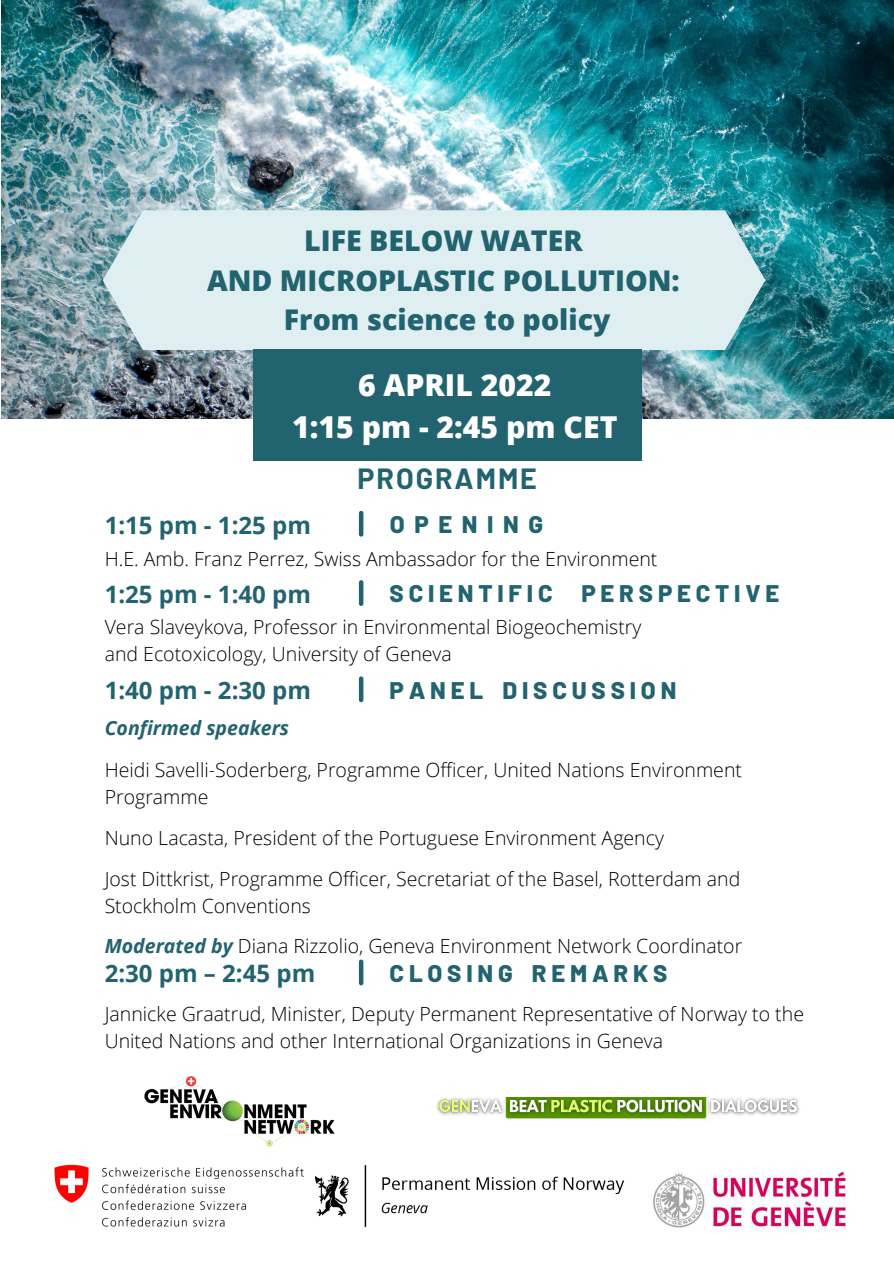
<style>
.page{position:relative;width:894px;height:1264px;background:#fff}
.page>*{position:absolute;margin:0;border:0;box-sizing:border-box;transform-origin:0 0}
.t1{font:800 30.15px "Open Sans";color:#fff}
.t2{font:800 28.5px "Open Sans";color:#21636f}
.t3{font:700 28.5px "Barlow";letter-spacing:.07em;color:#21636f}
.t4{font:700 24px "Open Sans";color:#21636f}
.t5{font:800 24px "Barlow";letter-spacing:.2em;color:#21636f}
.t6{font:800 24px "Barlow";letter-spacing:.4em;color:#21636f}
.t7{font:300 19.5px/27px "Open Sans";color:#000}
.t8{font:italic 700 19.5px "Open Sans";color:#21636f}
.s1{font-weight:700;font-style:italic;color:#21636f}
</style>
<div class="page">
<img style="left:1px;top:0;width:892px;height:418px">
<img style="left:144px;top:1076px;width:191px;height:71px">
<svg style="left:103px;top:210px;width:662px;height:140px;background:#d5e8eb"></svg>
<div style="left:253px;top:350px;width:389px;height:111px;background:#21636f"></div>
<img style="left:436px;top:1097px;width:364px;height:22px">
<img style="left:653px;top:1171px;width:193px;height:57px">
<img style="left:54px;top:1164px;width:250px;height:63px">
<img style="left:314px;top:1165px;width:311px;height:62px">
<hr style="left:359px;top:513px;width:4px;height:21px;background:#21636f">
<hr style="left:359px;top:582px;width:4px;height:21px;background:#21636f">
<hr style="left:359px;top:678px;width:4px;height:22px;background:#21636f">
<hr style="left:359px;top:961px;width:4px;height:22px;background:#21636f">
<p class="t2" style="left:304px;top:221px;width:280px">LIFE BELOW WATER</p>
<p class="t2" style="left:207px;top:260px;width:474px">AND MICROPLASTIC POLLUTION:</p>
<p class="t2" style="left:284px;top:300px;width:328px">From science to policy</p>
<p class="t1" style="left:358px;top:364px;width:195px">6 APRIL 2022</p>
<p class="t1" style="left:292px;top:406px;width:327px">1:15 pm - 2:45 pm CET</p>
<p class="t3" style="left:357px;top:460px;width:181px">PROGRAMME</p>
<p class="t4" style="left:105px;top:508px;width:208px">1:15 pm - 1:25 pm</p>
<p class="t6" style="left:390px;top:509px;width:155px">OPENING</p>
<p class="t7" style="left:105px;top:545px;width:554px">H.E. Amb. Franz Perrez, Swiss Ambassador for the Environment</p>
<p class="t4" style="left:105px;top:577px;width:208px">1:25 pm - 1:40 pm</p>
<p class="t5" style="left:389px;top:577px;width:391px">SCIENTIFIC PERSPECTIVE</p>
<p class="t7" style="left:105px;top:613px;width:538px">Vera Slaveykova, Professor in Environmental Biogeochemistry</p>
<p class="t7" style="left:105px;top:640px;width:348px">and Ecotoxicology, University of Geneva</p>
<p class="t4" style="left:105px;top:673px;width:208px">1:40 pm - 2:30 pm</p>
<p class="t5" style="left:389px;top:675px;width:288px">PANEL DISCUSSION</p>
<p class="t8" style="left:105px;top:714px;width:186px">Confirmed speakers</p>
<p class="t7" style="left:105px;top:755px;width:638px">Heidi Savelli-Soderberg, Programme Officer, United Nations Environment<br>Programme</p>
<p class="t7" style="left:105px;top:824px;width:560px">Nuno Lacasta, President of the Portuguese Environment Agency</p>
<p class="t7" style="left:105px;top:865px;width:637px">Jost Dittkrist, Programme Officer, Secretariat of the Basel, Rotterdam and<br>Stockholm Conventions</p>
<p class="t7" style="left:105px;top:932px;width:639px"><span class="s1">Moderated by</span> Diana Rizzolio, Geneva Environment Network Coordinator</p>
<p class="t4" style="left:105px;top:956px;width:212px">2:30 pm – 2:45 pm</p>
<p class="t5" style="left:389px;top:958px;width:279px">CLOSING REMARKS</p>
<p class="t7" style="left:105px;top:1000px;width:700px">Jannicke Graatrud, Minister, Deputy Permanent Representative of Norway to the<br>United Nations and other International Organizations in Geneva</p>
</div>
